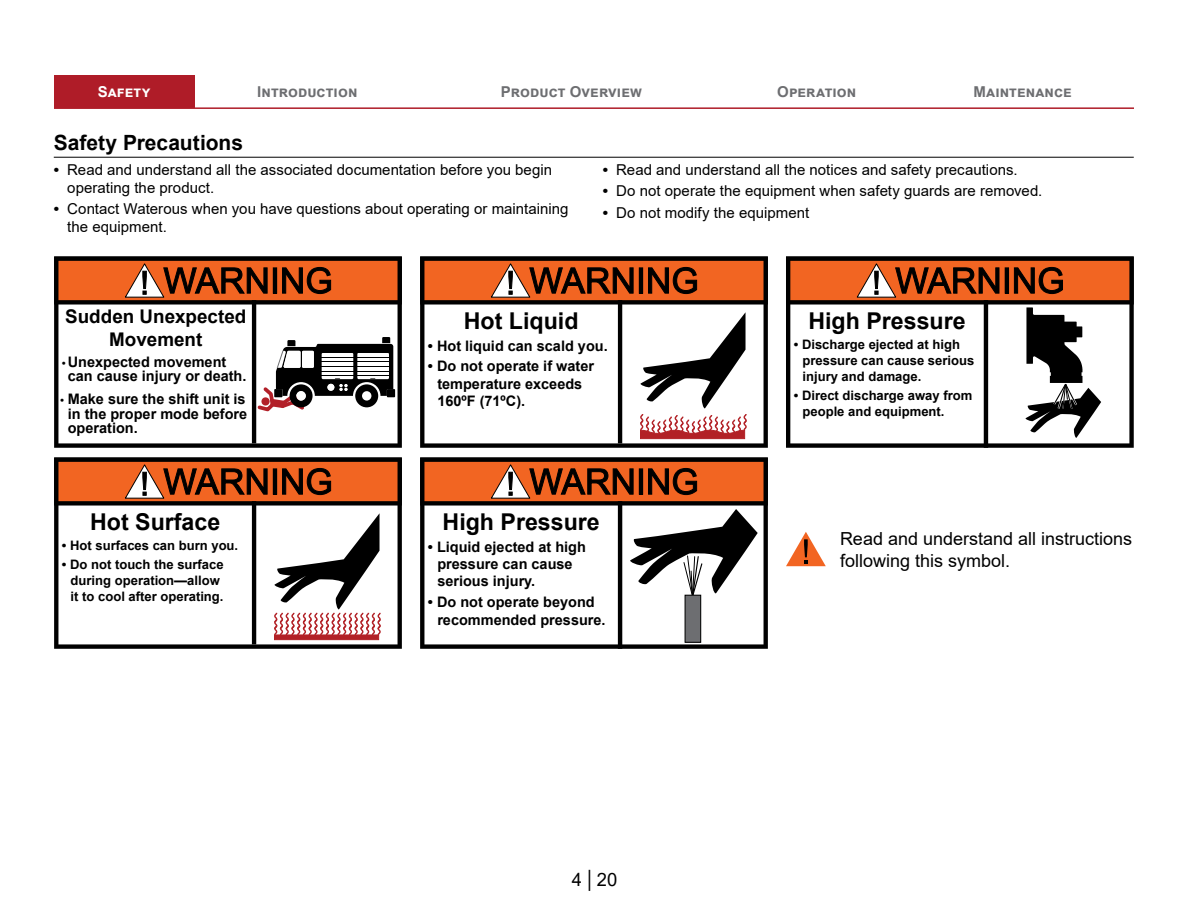
<style>
.page{position:relative;width:1188px;height:918px;background:#fff}
.page>*{position:absolute;margin:0;border:0;box-sizing:border-box;transform-origin:0 0}
.t1{font:700 23.25px "Arial";color:#000}
.t2{font:700 21px "Arial";color:#000}
.t3{font:700 18.9px/23.2px "Arial";color:#000;text-align:center}
.t4{font:18.3px "Arial";color:#000}
.t5{font:18px/21.6px "Arial";color:#000}
.t6{font:15px/18px "Arial";letter-spacing:.005em;color:#000}
.t7{font:700 15px "Arial";letter-spacing:.015em;color:#6d6e71}
.t8{font:700 15px "Arial";color:#fff}
.t9{font:700 14.55px/17.4px "Arial";color:#000}
.t10{font:700 13.05px/15.9px "Arial";color:#000}
.s1{font-weight:700}
.s2{font-family:"Myriad Pro";font-weight:400}
.s3{font-family:"Arial Narrow";font-size:22.5px}
</style>
<div class="page">
<hr style="left:54px;top:107px;width:1080px;height:2px;background:#af1c28">
<div style="left:54px;top:76px;width:140px;height:32px;background:#af1c28"></div>
<hr style="left:54px;top:157px;width:1080px;height:1px;background:#000">
<svg style="left:54px;top:305px;width:348px;height:143px"></svg>
<hr style="left:252px;top:300px;width:4px;height:143px;background:#000">
<svg style="left:54px;top:256px;width:348px;height:49px;background:#9f491f"></svg>
<div style="left:387px;top:389px;width:8px;height:8px;background:#000"></div>
<svg style="left:256px;top:337px;width:137px;height:77px"></svg>
<svg style="left:54px;top:506px;width:348px;height:143px"></svg>
<hr style="left:252px;top:501px;width:4px;height:143px;background:#000">
<svg style="left:54px;top:458px;width:348px;height:48px;background:#a1491f"></svg>
<div style="left:274px;top:635px;width:105px;height:5px;background:#b22126;border:1px solid #b22126"></div>
<svg style="left:273px;top:513px;width:108px;height:123px"></svg>
<svg style="left:420px;top:305px;width:348px;height:143px"></svg>
<hr style="left:618px;top:300px;width:4px;height:143px;background:#000">
<svg style="left:420px;top:256px;width:348px;height:49px;background:#9f491f"></svg>
<svg style="left:639px;top:312px;width:108px;height:127px"></svg>
<svg style="left:420px;top:598px;width:348px;height:51px"></svg>
<hr style="left:618px;top:501px;width:4px;height:148px;background:#000">
<svg style="left:420px;top:458px;width:348px;height:140px"></svg>
<div style="left:685px;top:595px;width:16px;height:47px;background:#6d6e71"></div>
<div style="left:685px;top:595px;width:16px;height:47px;border:1px solid #000"></div>
<svg style="left:786px;top:440px;width:348px;height:8px"></svg>
<hr style="left:984px;top:300px;width:4px;height:148px;background:#000">
<svg style="left:786px;top:256px;width:348px;height:184px"></svg>
<svg style="left:786px;top:532px;width:40px;height:34px"></svg>
<p class="t8" style="left:98px;top:81px;width:54px">Safety</p>
<p class="t7" style="left:257px;top:81px;width:102px">Introduction</p>
<p class="t7" style="left:501px;top:81px;width:143px">Product Overview</p>
<p class="t7" style="left:777px;top:81px;width:81px">Operation</p>
<p class="t7" style="left:973px;top:81px;width:100px">Maintenance</p>
<h2 class="t2" style="left:54px;top:128px;width:191px">Safety Precautions</h2>
<p class="t6" style="left:67px;top:161px;width:486px;text-indent:-14px"><span class="s1">•</span> Read and understand all the associated documentation before you begin operating the product.</p>
<p class="t6" style="left:67px;top:200px;width:503px;text-indent:-14px"><span class="s1">•</span> Contact Waterous when you have questions about operating or maintaining the equipment.</p>
<p class="t6" style="left:603px;top:161px;width:417px"><span class="s1">•</span> Read and understand all the notices and safety precautions.</p>
<p class="t6" style="left:603px;top:182px;width:441px"><span class="s1">•</span> Do not operate the equipment when safety guards are removed.</p>
<p class="t6" style="left:603px;top:203px;width:208px"><span class="s1">•</span> Do not modify the equipment</p>
<p class="t3" style="left:65px;top:305px;width:183px">Sudden Unexpected<br>Movement</p>
<p class="t9" style="left:68px;top:354px;width:180px;line-height:14.5px;text-indent:-6px"><span class="s2">•</span>Unexpected movement can cause injury or death.</p>
<p class="t9" style="left:68px;top:392px;width:181px;line-height:14.5px;text-align:justify;text-indent:-7px"><span class="s2">•</span> Make sure the shift unit is in the proper mode before operation.</p>
<h1 class="t1" style="left:464px;top:304px;width:116px">Hot Liquid</h1>
<p class="t9" style="left:428px;top:337px;width:181px">• Hot liquid can scald you.</p>
<p class="t9" style="left:437px;top:358px;width:158px;text-indent:-9px">• Do not operate if water temperature exceeds<br>160ºF (71ºC).</p>
<h1 class="t1" style="left:808px;top:304px;width:159px">High Pressure</h1>
<p class="t10" style="left:803px;top:337px;width:173px;text-indent:-9px">• Discharge ejected at high pressure can cause serious injury and damage.</p>
<p class="t10" style="left:803px;top:388px;width:171px;text-indent:-9px">• Direct discharge away from people and equipment.</p>
<h1 class="t1" style="left:90px;top:505px;width:132px">Hot Surface</h1>
<p class="t10" style="left:62px;top:538px;width:178px">• Hot surfaces can burn you.</p>
<p class="t10" style="left:71px;top:557px;width:155px;text-indent:-9px">• Do not touch the surface during operation—allow it to cool after operating.</p>
<h1 class="t1" style="left:443px;top:505px;width:159px">High Pressure</h1>
<p class="t9" style="left:437px;top:538px;width:150px;text-indent:-9px">• Liquid ejected at high pressure can cause serious injury.</p>
<p class="t9" style="left:437px;top:594px;width:170px;text-indent:-9px">• Do not operate beyond recommended pressure.</p>
<p class="t5" style="left:840px;top:528px;width:294px">Read and understand all instructions following this symbol.</p>
<p class="t4" style="left:572px;top:867px;width:47px">4 <span class="s3">|</span> 20</p>
</div>
